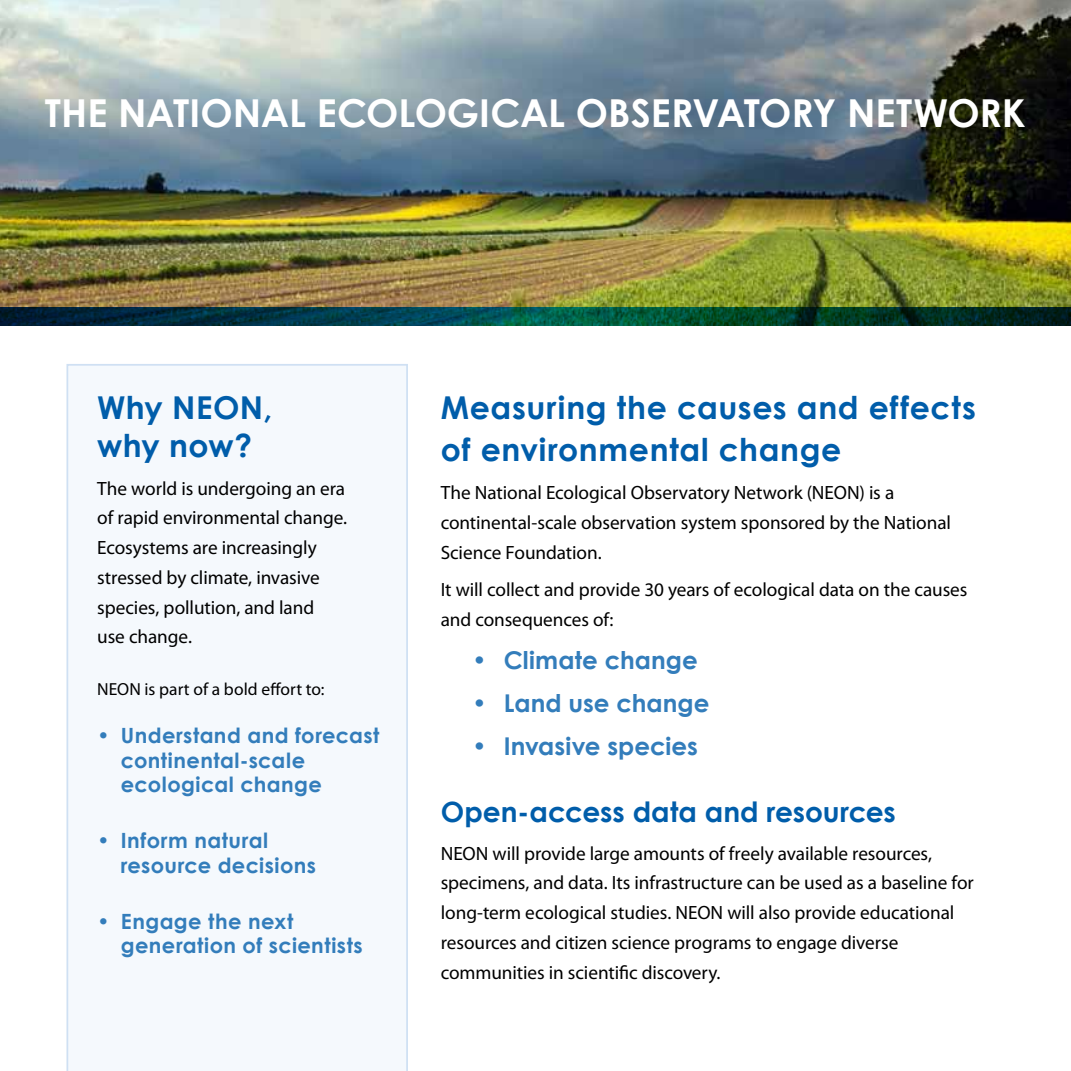
<style>
.page{position:relative;width:1071px;height:1071px;background:#fff}
.page>*{position:absolute;margin:0;border:0;box-sizing:border-box;transform-origin:0 0}
.t1{font:700 38.5px "Century Gothic";letter-spacing:-.005em;color:#fff}
.t2{font:700 31.5px/37.6px "Century Gothic";letter-spacing:.02em;color:#005daa}
.t3{font:700 28px "Century Gothic";color:#005daa}
.t4{font:700 24.5px "Century Gothic";letter-spacing:.005em;color:#337dbb}
.t5{font:700 21px/24.5px "Century Gothic";letter-spacing:.02em;color:#337dbb}
.t6{font:19.25px/29.8px "Myriad Pro";letter-spacing:-.005em;color:#000}
.t7{font:17.5px "Myriad Pro";letter-spacing:.005em;color:#000}
</style>
<div class="page">
<div style="left:66px;top:364px;width:342px;height:707px;background:#f5f9fd"></div>
<img style="left:0;top:0;width:1071px;height:308px">
<svg style="left:0;top:308px;width:1071px;height:17px;background:#003b39"></svg>
<h1 class="t1" style="left:45px;top:88px;width:428px">The National Ecologica</h1>
<h1 class="t1" style="left:548px;top:88px;width:52px">l Obse</h1>
<h1 class="t1" style="left:671px;top:88px;width:356px">rvatory Network</h1>
<h2 class="t2" style="left:97px;top:389px;width:176px">Why NEON, why now?</h2>
<p class="t6" style="left:97px;top:473px;width:251px">The world is undergoing an era of rapid environmental change.<br>Ecosystems are increasingly stressed by climate, invasive species, pollution, and land<br>use change.</p>
<p class="t7" style="left:97px;top:678px;width:229px">NEON is part of a bold effort to:</p>
<p class="t5" style="left:121px;top:723px;width:260px;text-indent:-24px">• Understand and forecast continental-scale ecological change</p>
<p class="t5" style="left:121px;top:828px;width:197px;text-indent:-24px">• Inform natural resource decisions</p>
<p class="t5" style="left:121px;top:908px;width:244px;text-indent:-24px">• Engage the next generation of scientists</p>
<h2 class="t2" style="left:441px;top:386px;width:537px;line-height:42px">Measuring the causes and effects of environmental change</h2>
<p class="t6" style="left:441px;top:477px;width:512px">The National Ecological Observatory Network (NEON) is a continental-scale observation system sponsored by the National<br>Science Foundation.</p>
<p class="t6" style="left:441px;top:575px;width:528px">It will collect and provide 30 years of ecological data on the causes and consequences of:</p>
<p class="t4" style="left:472px;top:645px;width:227px">• Climate change</p>
<p class="t4" style="left:472px;top:687px;width:239px">• Land use change</p>
<p class="t4" style="left:472px;top:730px;width:227px">• Invasive species</p>
<h3 class="t3" style="left:441px;top:794px;width:457px">Open-access data and resources</h3>
<p class="t6" style="left:441px;top:838px;width:535px">NEON will provide large amounts of freely available resources, specimens, and data. Its infrastructure can be used as a baseline for long-term ecological studies. NEON will also provide educational resources and citizen science programs to engage diverse communities in scientific discovery.</p>
</div>
